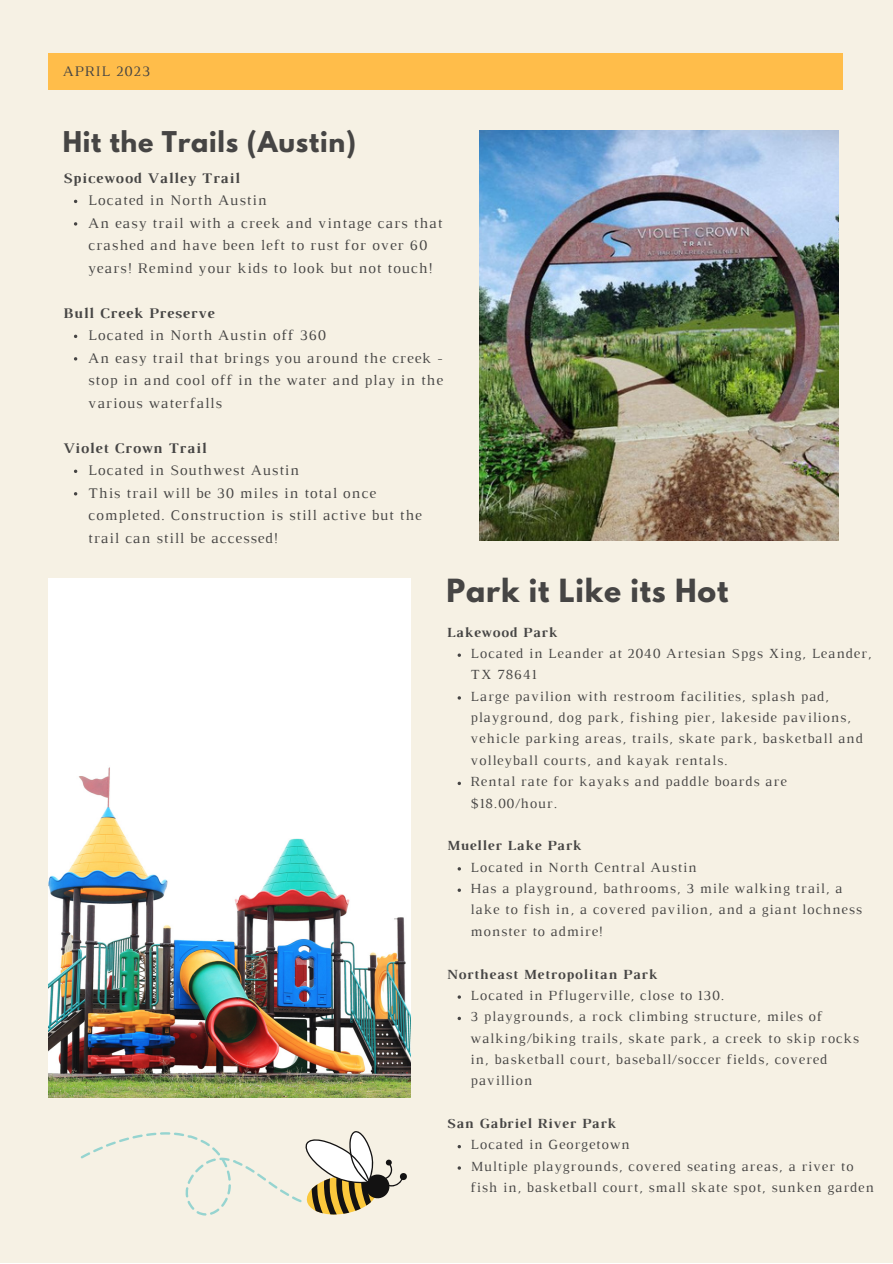
<style>
.page{position:relative;width:893px;height:1264px;background:#fff}
.page>*{position:absolute;margin:0;border:0;box-sizing:border-box;transform-origin:0 0}
.t1{font:700 28.2px "League Spartan";letter-spacing:.03em;color:#464544}
.t2{font:700 25.35px "League Spartan";letter-spacing:.03em;color:#464544}
.t3{font:15px/22.5px "Luthier";letter-spacing:.06em;color:#464544}
.t4{font:700 15px "Luthier";letter-spacing:.06em;color:#464544}
.t5{font:14.85px "Luthier";letter-spacing:.06em;color:#464544}
.t6{font:14.25px/21.3px "Luthier";letter-spacing:.06em;color:#464544}
.t7{font:700 14.25px "Luthier";letter-spacing:.06em;color:#464544}
</style>
<div class="page">
<div style="left:0;top:0;width:892px;height:1262px;background:#f6f1e4"></div>
<div style="left:48px;top:53px;width:794px;height:36px;background:#ffbd4a"></div>
<img style="left:48px;top:578px;width:362px;height:519px">
<svg style="left:457px;top:653px;width:4px;height:4px"></svg>
<svg style="left:457px;top:781px;width:4px;height:4px"></svg>
<svg style="left:457px;top:1016px;width:4px;height:4px"></svg>
<svg style="left:457px;top:1145px;width:4px;height:3px"></svg>
<svg style="left:74px;top:469px;width:3px;height:4px"></svg>
<img style="left:479px;top:130px;width:359px;height:411px">
<svg style="left:81px;top:1131px;width:326px;height:84px"></svg>
<p class="t5" style="left:63px;top:65px;width:89px">APRIL 2023</p>
<h2 class="t2" style="left:63px;top:130px;width:295px">Hit the Trails (Austin)</h2>
<p class="t4" style="left:63px;top:172px;width:178px">Spicewood Valley Trail</p>
<p class="t3" style="left:88px;top:190px;width:356px">Located in North Austin<br>An easy trail with a creek and vintage cars that crashed and have been left to rust for over 60 years! Remind your kids to look but not touch!</p>
<p class="t4" style="left:63px;top:307px;width:153px">Bull Creek Preserve</p>
<p class="t3" style="left:88px;top:325px;width:356px">Located in North Austin off 360<br>An easy trail that brings you around the creek - stop in and cool off in the water and play in the various waterfalls</p>
<p class="t4" style="left:63px;top:442px;width:145px">Violet Crown Trail</p>
<p class="t3" style="left:88px;top:460px;width:335px">Located in Southwest Austin<br>This trail will be 30 miles in total once completed. Construction is still active but the trail can still be accessed!</p>
<h1 class="t1" style="left:446px;top:577px;width:283px">Park it Like its Hot</h1>
<p class="t7" style="left:446px;top:626px;width:112px">Lakewood Park</p>
<p class="t6" style="left:470px;top:643px;width:402px">Located in Leander at 2040 Artesian Spgs Xing, Leander, TX 78641<br>Large pavilion with restroom facilities, splash pad, playground, dog park, fishing pier, lakeside pavilions, vehicle parking areas, trails, skate park, basketball and volleyball courts, and kayak rentals.<br>Rental rate for kayaks and paddle boards are $18.00/hour.</p>
<p class="t7" style="left:446px;top:840px;width:136px">Mueller Lake Park</p>
<p class="t6" style="left:470px;top:857px;width:393px">Located in North Central Austin<br>Has a playground, bathrooms, 3 mile walking trail, a lake to fish in, a covered pavilion, and a giant lochness monster to admire!</p>
<p class="t7" style="left:446px;top:968px;width:212px">Northeast Metropolitan Park</p>
<p class="t6" style="left:470px;top:985px;width:390px">Located in Pflugerville, close to 130.<br>3 playgrounds, a rock climbing structure, miles of walking/biking trails, skate park, a creek to skip rocks in, basketball court, baseball/soccer fields, covered pavillion</p>
<p class="t7" style="left:446px;top:1118px;width:171px">San Gabriel River Park</p>
<p class="t6" style="left:470px;top:1135px;width:405px">Located in Georgetown<br>Multiple playgrounds, covered seating areas, a river to fish in, basketball court, small skate spot, sunken garden</p>
</div>
